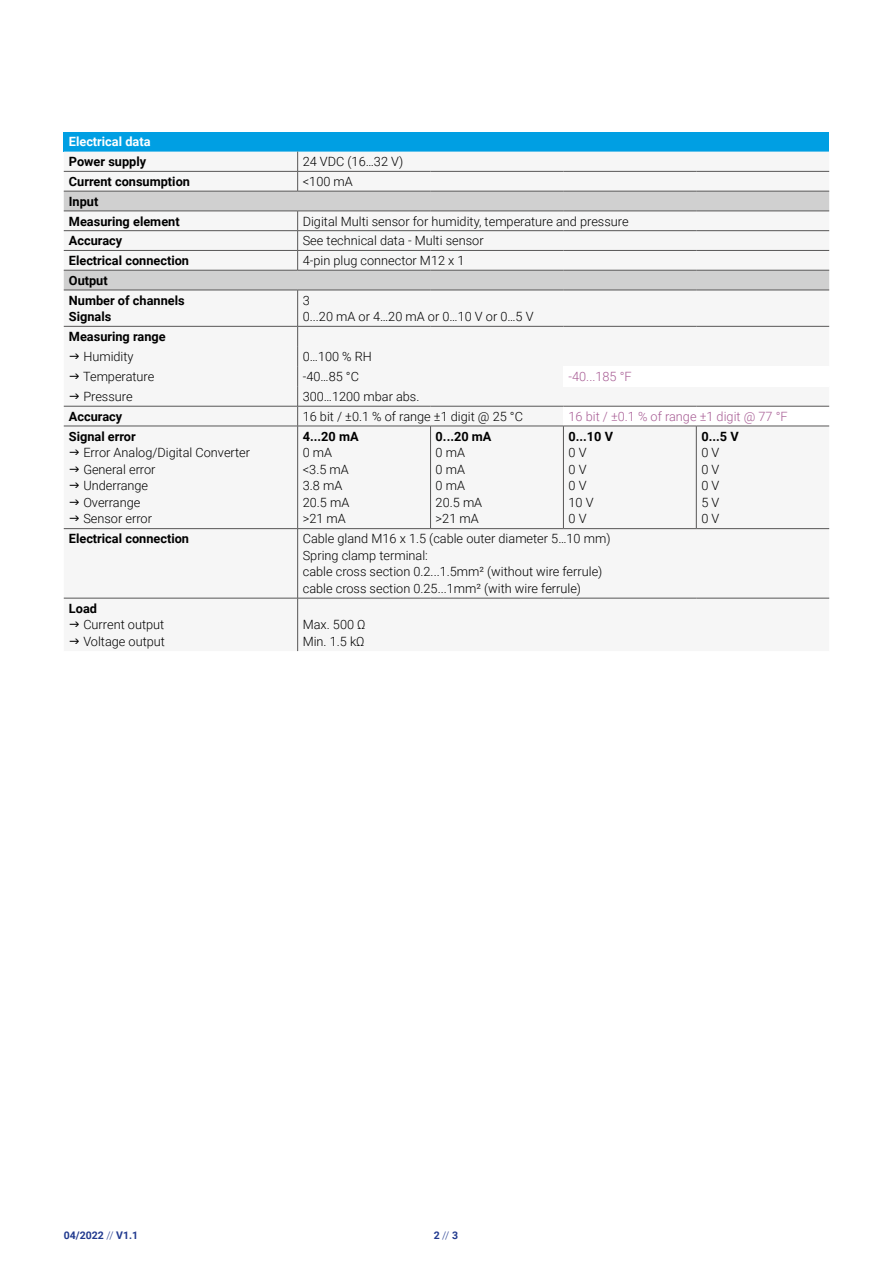
<style>
.page{position:relative;width:893px;height:1263px;background:#fff}
.page>*{position:absolute;margin:0;border:0;box-sizing:border-box;transform-origin:0 0}
.t1{font:300 12.75px/16.5px "Roboto";color:#000}
.t2{font:700 12.75px/19.8px "Roboto";color:#000}
.t3{font:300 12.75px "Roboto";color:#a75c94}
.t4{font:700 12.75px "Roboto";color:#fff}
.t5{font:700 10.5px "Roboto";color:#213a8f}
.s1{font-weight:300}
</style>
<div class="page">
<div style="left:64px;top:132px;width:765px;height:20px;background:#009fe3"></div>
<div style="left:64px;top:192px;width:765px;height:19px;background:#d0d0d0"></div>
<div style="left:64px;top:212px;width:765px;height:439px;background:#f6f6f6"></div>
<div style="left:563px;top:366px;width:266px;height:20px;background:#fff"></div>
<div style="left:563px;top:406px;width:266px;height:20px;background:#fff"></div>
<div style="left:64px;top:152px;width:765px;height:39px;background:#f6f6f6"></div>
<hr style="left:431px;top:171px;width:132px;height:1px;background:#575656">
<hr style="left:563px;top:171px;width:133px;height:1px;background:#575656">
<hr style="left:696px;top:171px;width:133px;height:1px;background:#575656">
<hr style="left:64px;top:191px;width:234px;height:1px;background:#575656">
<hr style="left:298px;top:191px;width:133px;height:1px;background:#575656">
<hr style="left:431px;top:191px;width:132px;height:1px;background:#575656">
<hr style="left:563px;top:191px;width:133px;height:1px;background:#575656">
<hr style="left:696px;top:191px;width:133px;height:1px;background:#575656">
<hr style="left:64px;top:211px;width:234px;height:1px;background:#575656">
<hr style="left:298px;top:211px;width:133px;height:1px;background:#575656">
<hr style="left:431px;top:211px;width:132px;height:1px;background:#575656">
<hr style="left:563px;top:211px;width:133px;height:1px;background:#575656">
<hr style="left:696px;top:211px;width:133px;height:1px;background:#575656">
<hr style="left:64px;top:230px;width:234px;height:1px;background:#575656">
<hr style="left:298px;top:230px;width:133px;height:1px;background:#575656">
<hr style="left:431px;top:230px;width:132px;height:1px;background:#575656">
<hr style="left:563px;top:230px;width:133px;height:1px;background:#575656">
<hr style="left:696px;top:230px;width:133px;height:1px;background:#575656">
<hr style="left:64px;top:250px;width:234px;height:1px;background:#575656">
<hr style="left:298px;top:250px;width:133px;height:1px;background:#575656">
<svg style="left:297px;top:211px;width:1px;height:59px"></svg>
<hr style="left:431px;top:250px;width:132px;height:1px;background:#575656">
<hr style="left:563px;top:250px;width:133px;height:1px;background:#575656">
<hr style="left:696px;top:250px;width:133px;height:1px;background:#575656">
<hr style="left:64px;top:270px;width:234px;height:1px;background:#575656">
<hr style="left:298px;top:270px;width:133px;height:1px;background:#575656">
<hr style="left:431px;top:270px;width:132px;height:1px;background:#575656">
<hr style="left:563px;top:270px;width:133px;height:1px;background:#575656">
<hr style="left:696px;top:270px;width:133px;height:1px;background:#575656">
<hr style="left:64px;top:290px;width:234px;height:1px;background:#575656">
<hr style="left:298px;top:290px;width:133px;height:1px;background:#575656">
<hr style="left:297px;top:290px;width:1px;height:36px;background:#575656">
<hr style="left:431px;top:290px;width:132px;height:1px;background:#575656">
<hr style="left:563px;top:290px;width:133px;height:1px;background:#575656">
<hr style="left:696px;top:290px;width:133px;height:1px;background:#575656">
<hr style="left:64px;top:326px;width:234px;height:1px;background:#575656">
<hr style="left:298px;top:326px;width:133px;height:1px;background:#575656">
<hr style="left:431px;top:326px;width:132px;height:1px;background:#575656">
<hr style="left:563px;top:326px;width:133px;height:1px;background:#575656">
<hr style="left:696px;top:326px;width:133px;height:1px;background:#575656">
<hr style="left:64px;top:406px;width:234px;height:1px;background:#575656">
<hr style="left:298px;top:406px;width:133px;height:1px;background:#575656">
<svg style="left:297px;top:327px;width:1px;height:99px"></svg>
<hr style="left:431px;top:406px;width:132px;height:1px;background:#575656">
<hr style="left:563px;top:406px;width:133px;height:1px;background:#575656">
<hr style="left:696px;top:406px;width:133px;height:1px;background:#575656">
<hr style="left:64px;top:426px;width:234px;height:1px;background:#575656">
<hr style="left:298px;top:426px;width:133px;height:1px;background:#575656">
<hr style="left:297px;top:426px;width:1px;height:102px;background:#575656">
<hr style="left:431px;top:426px;width:132px;height:1px;background:#575656">
<hr style="left:430px;top:426px;width:1px;height:102px;background:#575656">
<hr style="left:563px;top:426px;width:133px;height:1px;background:#575656">
<hr style="left:563px;top:426px;width:1px;height:102px;background:#575656">
<hr style="left:696px;top:426px;width:133px;height:1px;background:#575656">
<hr style="left:696px;top:426px;width:1px;height:102px;background:#575656">
<hr style="left:64px;top:528px;width:234px;height:1px;background:#575656">
<hr style="left:298px;top:528px;width:133px;height:1px;background:#575656">
<hr style="left:297px;top:529px;width:1px;height:69px;background:#575656">
<hr style="left:431px;top:528px;width:132px;height:1px;background:#575656">
<hr style="left:563px;top:528px;width:133px;height:1px;background:#575656">
<hr style="left:696px;top:528px;width:133px;height:1px;background:#575656">
<hr style="left:64px;top:598px;width:234px;height:1px;background:#575656">
<hr style="left:298px;top:598px;width:133px;height:1px;background:#575656">
<hr style="left:297px;top:598px;width:1px;height:53px;background:#575656">
<hr style="left:431px;top:598px;width:132px;height:1px;background:#575656">
<hr style="left:563px;top:598px;width:133px;height:1px;background:#575656">
<hr style="left:696px;top:598px;width:133px;height:1px;background:#575656">
<svg style="left:70px;top:354px;width:9px;height:5px"></svg>
<svg style="left:70px;top:374px;width:9px;height:5px"></svg>
<svg style="left:70px;top:394px;width:9px;height:5px"></svg>
<svg style="left:70px;top:450px;width:9px;height:5px"></svg>
<svg style="left:70px;top:466px;width:9px;height:6px"></svg>
<svg style="left:70px;top:483px;width:9px;height:5px"></svg>
<svg style="left:70px;top:500px;width:9px;height:5px"></svg>
<svg style="left:70px;top:516px;width:9px;height:5px"></svg>
<svg style="left:70px;top:622px;width:9px;height:5px"></svg>
<svg style="left:70px;top:638px;width:9px;height:6px"></svg>
<p class="t4" style="left:69px;top:133px;width:83px">Electrical data</p>
<p class="t2" style="left:69px;top:151px;width:79px">Power supply</p>
<p class="t1" style="left:303px;top:153px;width:102px">24 VDC (16…32 V)</p>
<p class="t2" style="left:69px;top:171px;width:123px">Current consumption</p>
<p class="t1" style="left:303px;top:173px;width:52px">&lt;100 mA</p>
<p class="t2" style="left:69px;top:191px;width:112px">Input<br>Measuring element</p>
<p class="t1" style="left:303px;top:212px;width:327px">Digital Multi sensor for humidity, temperature and pressure</p>
<p class="t2" style="left:69px;top:230px;width:55px">Accuracy</p>
<p class="t1" style="left:303px;top:232px;width:182px">See technical data - Multi sensor</p>
<p class="t2" style="left:69px;top:250px;width:122px">Electrical connection</p>
<p class="t1" style="left:303px;top:252px;width:163px">4-pin plug connector M12 x 1</p>
<p class="t2" style="left:69px;top:270px;width:117px">Output<br>Number of channels</p>
<p class="t2" style="left:69px;top:306px;width:44px">Signals</p>
<p class="t1" style="left:303px;top:291px;width:232px">3<br>0...20 mA or 4…20 mA or 0…10 V or 0…5 V</p>
<p class="t2" style="left:69px;top:326px;width:98px">Measuring range</p>
<p class="t1" style="left:83px;top:348px;width:52px">Humidity</p>
<p class="t1" style="left:303px;top:347px;width:71px">0…100 % RH</p>
<p class="t1" style="left:83px;top:368px;width:73px">Temperature</p>
<p class="t1" style="left:303px;top:367px;width:58px">-40…85 °C</p>
<p class="t3" style="left:568px;top:367px;width:65px">-40...185 °F</p>
<p class="t1" style="left:83px;top:388px;width:51px">Pressure</p>
<p class="t1" style="left:303px;top:387px;width:118px">300…1200 mbar abs.</p>
<p class="t2" style="left:69px;top:406px;width:55px">Accuracy</p>
<p class="t1" style="left:303px;top:408px;width:222px">16 bit / ±0.1 % of range ±1 digit @ 25 °C</p>
<p class="t3" style="left:568px;top:407px;width:221px">16 bit / ±0.1 % of range ±1 digit @ 77 °F</p>
<p class="t2" style="left:69px;top:426px;width:68px">Signal error</p>
<p class="t1" style="left:83px;top:444px;width:168px">Error Analog/Digital Converter<br>General error<br>Underrange<br>Overrange<br>Sensor error</p>
<p class="t2" style="left:701px;top:426px;width:39px">0...5 V</p>
<p class="t1" style="left:701px;top:444px;width:20px;text-align:justify">0 V 0 V 0 V 5 V 0 V</p>
<p class="t2" style="left:568px;top:426px;width:46px">0...10 V</p>
<p class="t1" style="left:568px;top:444px;width:27px">0 V<br>0 V<br>0 V<br>10 V<br>0 V</p>
<p class="t2" style="left:303px;top:426px;width:57px">4...20 mA</p>
<p class="t1" style="left:303px;top:444px;width:48px">0 mA &lt;3.5 mA<br>3.8 mA<br>20.5 mA &gt;21 mA</p>
<p class="t2" style="left:436px;top:426px;width:57px">0...20 mA</p>
<p class="t1" style="left:436px;top:444px;width:48px">0 mA<br>0 mA<br>0 mA<br>20.5 mA &gt;21 mA</p>
<p class="t2" style="left:69px;top:528px;width:122px">Electrical connection</p>
<p class="t1" style="left:303px;top:530px;width:309px">Cable gland M16 x 1.5 (cable outer diameter 5…10 mm)<br>Spring clamp terminal:<br>cable cross section 0.2...1.5mm² (without wire ferrule) cable cross section 0.25...1mm² (with wire ferrule)</p>
<p class="t2" style="left:69px;top:598px;width:30px">Load</p>
<p class="t1" style="left:83px;top:616px;width:83px">Current output<br>Voltage output</p>
<p class="t1" style="left:303px;top:616px;width:64px">Max. 500 Ω<br>Min. 1.5 kΩ</p>
<p class="t5" style="left:64px;top:1228px;width:76px">04/2022 <span class="s1">//</span> V1.1</p>
<p class="t5" style="left:434px;top:1228px;width:26px">2 <span class="s1">//</span> 3</p>
</div>
